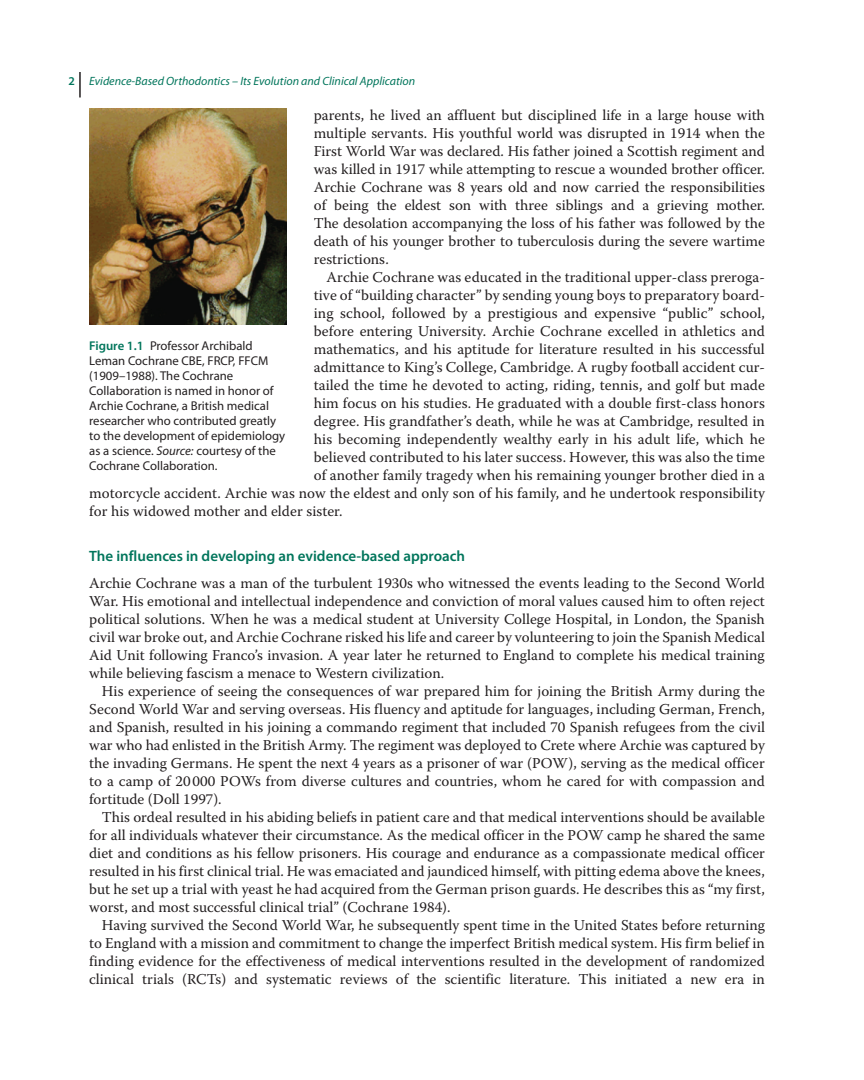
<style>
.page{position:relative;width:864px;height:1080px;background:#fff}
.page>*{position:absolute;margin:0;border:0;box-sizing:border-box;transform-origin:0 0}
.t1{font:15px/18px "Warnock Pro";letter-spacing:.005em;color:#231f20;text-align:justify}
.t2{font:600 15px "Myriad Pro";color:#00755b}
.t3{font:12.75px/15px "Myriad Pro";color:#231f20}
.t4{font:italic 12px "Myriad Pro";color:#00755b}
.s1{font-weight:600;font-style:normal}
.s2{font-weight:600;color:#00755b}
.s3{font-style:italic}
</style>
<div class="page">
<hr style="left:79px;top:72px;width:2px;height:26px;background:#231f20">
<img style="left:89px;top:109px;width:198px;height:215px">
<p class="t4" style="left:68px;top:73px;width:348px"><span class="s1">2</span> Evidence‐Based Orthodontics – Its Evolution and Clinical Application</p>
<p class="t1" style="left:314px;top:106px;width:452px">parents, he lived an affluent but disciplined life in a large house with multiple servants. His youthful world was disrupted in 1914 when the First World War was declared. His father joined a Scottish regiment and was killed in 1917 while attempting to rescue a wounded brother officer.<br>Archie Cochrane was 8 years old and now carried the responsibilities of being the eldest son with three siblings and a grieving mother.<br>The desolation accompanying the loss of his father was followed by the death of his younger brother to tuberculosis during the severe wartime restrictions.</p>
<p class="t1" style="left:326px;top:268px;width:439px">Archie Cochrane was educated in the traditional upper‐class preroga-</p>
<p class="t1" style="left:314px;top:286px;width:452px">tive of “building character” by sending young boys to preparatory board-</p>
<p class="t1" style="left:314px;top:304px;width:452px">ing school, followed by a prestigious and expensive “public” school,</p>
<p class="t1" style="left:314px;top:322px;width:452px">before entering University. Archie Cochrane excelled in athletics and</p>
<p class="t1" style="left:314px;top:340px;width:452px">mathematics, and his aptitude for literature resulted in his successful</p>
<p class="t1" style="left:314px;top:358px;width:452px">admittance to King’s College, Cambridge. A rugby football accident cur-</p>
<p class="t1" style="left:314px;top:376px;width:452px">tailed the time he devoted to acting, riding, tennis, and golf but made</p>
<p class="t1" style="left:314px;top:394px;width:452px">him focus on his studies. He graduated with a double first‐class honors</p>
<p class="t1" style="left:314px;top:412px;width:452px">degree. His grandfather’s death, while he was at Cambridge, resulted in</p>
<p class="t1" style="left:314px;top:430px;width:452px">his becoming independently wealthy early in his adult life, which he</p>
<p class="t1" style="left:314px;top:448px;width:452px">believed contributed to his later success. However, this was also the time</p>
<p class="t1" style="left:314px;top:466px;width:452px">of another family tragedy when his remaining younger brother died in a</p>
<p class="t1" style="left:89px;top:484px;width:677px">motorcycle accident. Archie was now the eldest and only son of his family, and he undertook responsibility</p>
<p class="t1" style="left:89px;top:502px;width:254px">for his widowed mother and elder sister.</p>
<p class="t2" style="left:89px;top:546px;width:377px">The influences in developing an evidence‐based approach</p>
<p class="t1" style="left:89px;top:574px;width:677px">Archie Cochrane was a man of the turbulent 1930s who witnessed the events leading to the Second World War. His emotional and intellectual independence and conviction of moral values caused him to often reject political solutions. When he was a medical student at University College Hospital, in London, the Spanish civil war broke out, and Archie Cochrane risked his life and career by volunteering to join the Spanish Medical Aid Unit following Franco’s invasion. A year later he returned to England to complete his medical training while believing fascism a menace to Western civilization.</p>
<p class="t1" style="left:89px;top:682px;width:677px;text-indent:13px">His experience of seeing the consequences of war prepared him for joining the British Army during the Second World War and serving overseas. His fluency and aptitude for languages, including German, French, and Spanish, resulted in his joining a commando regiment that included 70 Spanish refugees from the civil war who had enlisted in the British Army. The regiment was deployed to Crete where Archie was captured by the invading Germans. He spent the next 4 years as a prisoner of war (POW), serving as the medical officer to a camp of 20000 POWs from diverse cultures and countries, whom he cared for with compassion and fortitude (Doll 1997).</p>
<p class="t1" style="left:89px;top:808px;width:677px;text-indent:13px">This ordeal resulted in his abiding beliefs in patient care and that medical interventions should be available for all individuals whatever their circumstance. As the medical officer in the POW camp he shared the same diet and conditions as his fellow prisoners. His courage and endurance as a compassionate medical officer resulted in his first clinical trial. He was emaciated and jaundiced himself, with pitting edema above the knees, but he set up a trial with yeast he had acquired from the German prison guards. He describes this as “my first, worst, and most successful clinical trial” (Cochrane 1984).</p>
<p class="t1" style="left:89px;top:916px;width:677px;text-indent:13px">Having survived the Second World War, he subsequently spent time in the United States before returning to England with a mission and commitment to change the imperfect British medical system. His firm belief in finding evidence for the effectiveness of medical interventions resulted in the development of randomized clinical trials (RCTs) and systematic reviews of the scientific literature. This initiated a new era in</p>
<p class="t3" style="left:89px;top:339px;width:197px"><span class="s2">Figure 1.1</span> Professor Archibald<br>Leman Cochrane CBE, FRCP, FFCM (1909–1988). The Cochrane<br>Collaboration is named in honor of<br>Archie Cochrane, a British medical researcher who contributed greatly to the development of epidemiology as a science. <span class="s3">Source:</span> courtesy of the<br>Cochrane Collaboration.</p>
</div>
